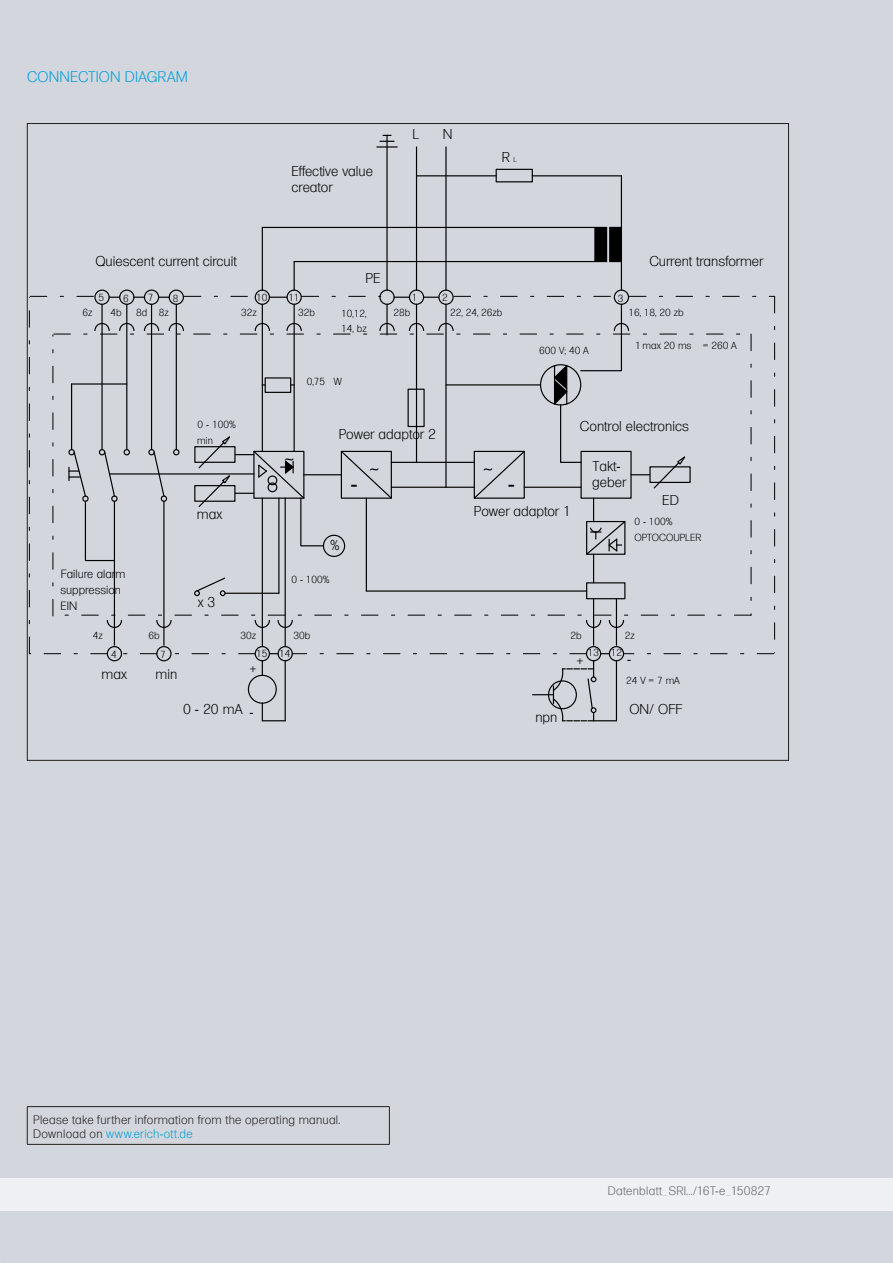
<style>
.page{position:relative;width:893px;height:1263px;background:#d3d7dd}
.page>*{position:absolute;margin:0;border:0;box-sizing:border-box;transform-origin:0 0}
.t1{font:300 24.3px "Formula";color:#000}
.Fliesstext{font:300 15px "Formula";letter-spacing:.01em;color:#009eda}
.t2{font:300 13.8px/15.8px "Formula";color:#000}
.Tabellen{font:300 12px "Formula";letter-spacing:.02em;color:#231f20}
.Fliesstext-2{font:300 12px "Formula";letter-spacing:.02em;color:#656568}
.Tabellen-2{font:300 12px "Formula";letter-spacing:.02em;color:#009eda}
.t3{font:300 11.7px/15.8px "Formula";color:#000}
.t4{font:300 10.05px/15.8px "Formula";color:#000}
.s1{font-size:6.9px}
.s2{color:#231f20}
</style>
<div class="page">
<div style="left:0;top:1178px;width:893px;height:32px;background:#eff0f4"></div>
<hr style="left:27px;top:1106px;width:363px;height:1px;background:#231f20">
<hr style="left:27px;top:1107px;width:1px;height:37px;background:#231f20">
<hr style="left:389px;top:1107px;width:1px;height:37px;background:#231f20">
<hr style="left:27px;top:1144px;width:363px;height:1px;background:#231f20">
<div style="left:156px;top:646px;width:16px;height:15px;border:1px solid #000;border-radius:50%"></div>
<div style="left:107px;top:646px;width:15px;height:15px;border:1px solid #000;border-radius:50%"></div>
<div style="left:286px;top:290px;width:16px;height:15px;border:1px solid #000;border-radius:50%"></div>
<div style="left:255px;top:290px;width:15px;height:15px;border:1px solid #000;border-radius:50%"></div>
<div style="left:169px;top:290px;width:15px;height:15px;border:1px solid #000;border-radius:50%"></div>
<div style="left:144px;top:290px;width:15px;height:15px;border:1px solid #000;border-radius:50%"></div>
<div style="left:119px;top:290px;width:15px;height:15px;border:1px solid #000;border-radius:50%"></div>
<div style="left:94px;top:290px;width:16px;height:15px;border:1px solid #000;border-radius:50%"></div>
<div style="left:255px;top:646px;width:15px;height:15px;border:1px solid #000;border-radius:50%"></div>
<div style="left:278px;top:646px;width:15px;height:15px;border:1px solid #000;border-radius:50%"></div>
<div style="left:379px;top:290px;width:16px;height:15px;border:1px solid #000;border-radius:50%"></div>
<div style="left:409px;top:290px;width:15px;height:15px;border:1px solid #000;border-radius:50%"></div>
<div style="left:438px;top:290px;width:16px;height:15px;border:1px solid #000;border-radius:50%"></div>
<div style="left:614px;top:290px;width:15px;height:15px;border:1px solid #000;border-radius:50%"></div>
<hr style="left:262px;top:227px;width:1px;height:63px;background:#000">
<hr style="left:262px;top:227px;width:345px;height:1px;background:#000">
<svg style="left:294px;top:262px;width:1px;height:28px"></svg>
<hr style="left:294px;top:261px;width:313px;height:1px;background:#000">
<hr style="left:532px;top:175px;width:89px;height:1px;background:#000">
<hr style="left:594px;top:227px;width:1px;height:35px;background:#000">
<div style="left:496px;top:169px;width:37px;height:13px;border:1px solid #000"></div>
<hr style="left:416px;top:175px;width:80px;height:1px;background:#000">
<hr style="left:377px;top:146px;width:20px;height:2px;background:#000">
<svg style="left:380px;top:135px;width:14px;height:7px"></svg>
<div style="left:586px;top:646px;width:15px;height:15px;border:1px solid #000;border-radius:50%"></div>
<div style="left:609px;top:646px;width:15px;height:15px;border:1px solid #000;border-radius:50%"></div>
<hr style="left:616px;top:661px;width:1px;height:60px;background:#000">
<hr style="left:386px;top:135px;width:2px;height:155px;background:#000">
<hr style="left:416px;top:147px;width:1px;height:143px;background:#000">
<hr style="left:445px;top:147px;width:2px;height:143px;background:#000">
<hr style="left:621px;top:176px;width:1px;height:114px;background:#000">
<hr style="left:285px;top:661px;width:1px;height:60px;background:#000">
<svg style="left:262px;top:703px;width:23px;height:18px"></svg>
<div style="left:248px;top:675px;width:29px;height:29px;border:1px solid #000;border-radius:50%"></div>
<svg style="left:262px;top:661px;width:1px;height:14px"></svg>
<svg style="left:595px;top:227px;width:26px;height:35px"></svg>
<svg style="left:29px;top:296px;width:746px;height:358px"></svg>
<svg style="left:533px;top:661px;width:83px;height:61px"></svg>
<p class="Fliesstext" style="left:27px;top:67px;width:162px">CONNECTION DIAGRAM</p>
<p class="t2" style="left:95px;top:253px;width:143px">Quiescent current circuit</p>
<p class="t2" style="left:291px;top:164px;width:83px">Effective value creator</p>
<p class="t2" style="left:366px;top:270px;width:16px">PE</p>
<p class="t2" style="left:412px;top:126px;width:8px">L</p>
<p class="t2" style="left:443px;top:126px;width:11px">N</p>
<p class="t2" style="left:502px;top:149px;width:16px">R <span class="s1">L</span></p>
<p class="t4" style="left:98px;top:290px;width:7px">5</p>
<p class="t4" style="left:123px;top:290px;width:7px">6</p>
<p class="t4" style="left:148px;top:290px;width:7px">7</p>
<p class="t4" style="left:173px;top:290px;width:7px">8</p>
<p class="t4" style="left:256px;top:289px;width:13px">10</p>
<p class="t4" style="left:288px;top:290px;width:13px">11</p>
<p class="t4" style="left:412px;top:290px;width:7px">1</p>
<p class="t4" style="left:442px;top:290px;width:7px">2</p>
<p class="t4" style="left:618px;top:290px;width:7px">3</p>
<p class="t2" style="left:649px;top:253px;width:115px">Current transformer</p>
<p class="t4" style="left:83px;top:305px;width:11px">6z</p>
<p class="t4" style="left:110px;top:304px;width:13px">4b</p>
<p class="t4" style="left:136px;top:305px;width:34px">8d 8z</p>
<p class="t4" style="left:241px;top:305px;width:17px">32z</p>
<p class="t4" style="left:298px;top:305px;width:18px">32b</p>
<p class="t4" style="left:341px;top:305px;width:27px">10,12,</p>
<p class="t4" style="left:394px;top:305px;width:18px">28b</p>
<p class="t4" style="left:450px;top:305px;width:54px">22, 24, 26zb</p>
<p class="t4" style="left:341px;top:321px;width:27px">14, bz</p>
<p class="t4" style="left:197px;top:417px;width:40px">0 - 100% min</p>
<p class="t4" style="left:307px;top:374px;width:36px">0,75 W</p>
<p class="t1" style="left:285px;top:456px;width:11px">~</p>
<p class="t2" style="left:339px;top:427px;width:99px">Power adaptor 2</p>
<p class="t1" style="left:370px;top:466px;width:11px">~</p>
<p class="t1" style="left:483px;top:466px;width:11px">~</p>
<p class="t1" style="left:350px;top:469px;width:9px">-</p>
<p class="t1" style="left:508px;top:469px;width:9px">-</p>
<p class="t4" style="left:539px;top:343px;width:51px">600 V; 40 A</p>
<p class="t4" style="left:628px;top:304px;width:57px">16, 18, 20 zb</p>
<p class="t4" style="left:635px;top:337px;width:103px">1 max 20 ms = 260 A</p>
<p class="t2" style="left:580px;top:418px;width:111px">Control electronics</p>
<p class="t2" style="left:592px;top:458px;width:35px">Takt&shy;geber</p>
<p class="t3" style="left:60px;top:566px;width:66px">Failure alarm suppression<br>EIN</p>
<p class="t2" style="left:197px;top:506px;width:27px">max</p>
<p class="t2" style="left:198px;top:594px;width:19px">x 3</p>
<p class="t2" style="left:330px;top:537px;width:11px">%</p>
<p class="t4" style="left:292px;top:571px;width:40px">0 - 100%</p>
<p class="t2" style="left:474px;top:503px;width:99px">Power adaptor 1</p>
<p class="t2" style="left:662px;top:492px;width:18px">ED</p>
<p class="t4" style="left:634px;top:513px;width:68px">0 - 100%<br>OPTOCOUPLER</p>
<p class="t4" style="left:93px;top:627px;width:11px">4z</p>
<p class="t4" style="left:148px;top:628px;width:13px">6b</p>
<p class="t4" style="left:241px;top:628px;width:17px">30z</p>
<p class="t4" style="left:294px;top:628px;width:18px">30b</p>
<p class="t4" style="left:571px;top:627px;width:13px">2b</p>
<p class="t4" style="left:625px;top:627px;width:11px">2z</p>
<p class="t4" style="left:111px;top:646px;width:7px">4</p>
<p class="t4" style="left:160px;top:646px;width:7px">7</p>
<p class="t4" style="left:256px;top:645px;width:36px">15 14</p>
<p class="t4" style="left:588px;top:645px;width:36px">13 12</p>
<p class="t2" style="left:576px;top:653px;width:9px">+</p>
<p class="t2" style="left:627px;top:651px;width:6px">-</p>
<p class="t4" style="left:626px;top:672px;width:55px">24 V = 7 mA</p>
<p class="t2" style="left:249px;top:661px;width:9px">+</p>
<p class="t2" style="left:102px;top:666px;width:27px">max</p>
<p class="t2" style="left:155px;top:666px;width:23px">min</p>
<p class="t2" style="left:183px;top:701px;width:61px">0 - 20 mA</p>
<p class="t2" style="left:250px;top:704px;width:6px">-</p>
<p class="Tabellen" style="left:33px;top:1112px;width:308px">Please take further information from the operating manual.</p>
<p class="Tabellen-2" style="left:33px;top:1127px;width:161px"><span class="s2">Download on</span> www.erich-ott.de</p>
<p class="t2" style="left:535px;top:709px;width:24px">npn</p>
<p class="t2" style="left:629px;top:702px;width:55px">ON/ OFF</p>
<p class="Fliesstext-2" style="left:608px;top:1184px;width:165px">Datenblatt_SRI.../16T-e_150827</p>
</div>
